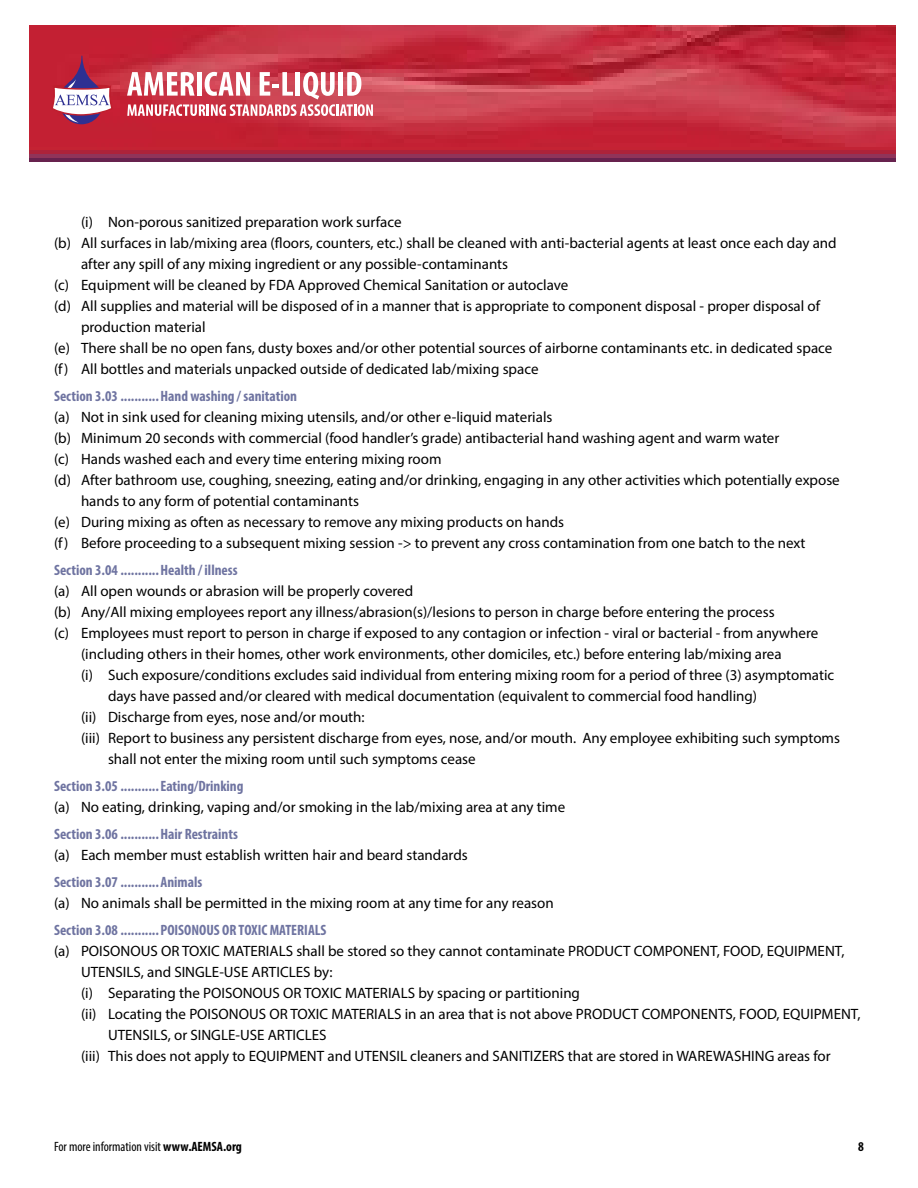
<style>
.page{position:relative;width:918px;height:1188px;background:#fff}
.page>*{position:absolute;margin:0;border:0;box-sizing:border-box;transform-origin:0 0}
.t1{font:15px "Myriad Pro";color:#000}
.t2{font:700 condensed 15px "Myriad Pro";color:#6f74a1}
.t3{font:condensed 13.5px "Myriad Pro";color:#000}
.t4{font:700 condensed 13.5px "Myriad Pro";color:#000}
.s1{font-weight:700}
</style>
<div class="page">
<img style="left:29px;top:25px;width:866px;height:137px">
<svg style="left:51px;top:55px;width:62px;height:69px"></svg>
<svg style="left:127px;top:72px;width:246px;height:44px"></svg>
<p class="t1" style="left:81px;top:213px;width:322px">(i) Non-porous sanitized preparation work surface</p>
<p class="t1" style="left:54px;top:234px;width:784px">(b) All surfaces in lab/mixing area (floors, counters, etc.) shall be cleaned with anti-bacterial agents at least once each day and</p>
<p class="t1" style="left:81px;top:255px;width:429px">after any spill of any mixing ingredient or any possible-contaminants</p>
<p class="t1" style="left:54px;top:276px;width:516px">(c) Equipment will be cleaned by FDA Approved Chemical Sanitation or autoclave</p>
<p class="t1" style="left:54px;top:297px;width:768px">(d) All supplies and material will be disposed of in a manner that is appropriate to component disposal - proper disposal of</p>
<p class="t1" style="left:81px;top:318px;width:126px">production material</p>
<p class="t1" style="left:54px;top:339px;width:780px">(e) There shall be no open fans, dusty boxes and/or other potential sources of airborne contaminants etc. in dedicated space</p>
<p class="t1" style="left:54px;top:360px;width:486px">(f) All bottles and materials unpacked outside of dedicated lab/mixing space</p>
<p class="t2" style="left:54px;top:387px;width:245px">Section 3.03 ...........Hand washing / sanitation</p>
<p class="t1" style="left:54px;top:408px;width:500px">(a) Not in sink used for cleaning mixing utensils, and/or other e-liquid materials</p>
<p class="t1" style="left:54px;top:429px;width:727px">(b) Minimum 20 seconds with commercial (food handler’s grade) antibacterial hand washing agent and warm water</p>
<p class="t1" style="left:54px;top:450px;width:389px">(c) Hands washed each and every time entering mixing room</p>
<p class="t1" style="left:54px;top:471px;width:787px">(d) After bathroom use, coughing, sneezing, eating and/or drinking, engaging in any other activities which potentially expose</p>
<p class="t1" style="left:81px;top:492px;width:280px">hands to any form of potential contaminants</p>
<p class="t1" style="left:54px;top:513px;width:512px">(e) During mixing as often as necessary to remove any mixing products on hands</p>
<p class="t1" style="left:54px;top:534px;width:753px">(f) Before proceeding to a subsequent mixing session -&gt; to prevent any cross contamination from one batch to the next</p>
<p class="t2" style="left:54px;top:561px;width:185px">Section 3.04 ...........Health / illness</p>
<p class="t1" style="left:54px;top:582px;width:361px">(a) All open wounds or abrasion will be properly covered</p>
<p class="t1" style="left:54px;top:603px;width:722px">(b) Any/All mixing employees report any illness/abrasion(s)/lesions to person in charge before entering the process</p>
<p class="t1" style="left:54px;top:624px;width:766px">(c) Employees must report to person in charge if exposed to any contagion or infection - viral or bacterial - from anywhere</p>
<p class="t1" style="left:81px;top:645px;width:702px">(including others in their homes, other work environments, other domiciles, etc.) before entering lab/mixing area</p>
<p class="t1" style="left:81px;top:666px;width:755px">(i) Such exposure/conditions excludes said individual from entering mixing room for a period of three (3) asymptomatic</p>
<p class="t1" style="left:108px;top:687px;width:651px">days have passed and/or cleared with medical documentation (equivalent to commercial food handling)</p>
<p class="t1" style="left:81px;top:708px;width:285px">(ii) Discharge from eyes, nose and/or mouth:</p>
<p class="t1" style="left:81px;top:729px;width:761px">(iii) Report to business any persistent discharge from eyes, nose, and/or mouth. Any employee exhibiting such symptoms</p>
<p class="t1" style="left:108px;top:750px;width:369px">shall not enter the mixing room until such symptoms cease</p>
<p class="t2" style="left:54px;top:777px;width:191px">Section 3.05 ...........Eating/Drinking</p>
<p class="t1" style="left:54px;top:798px;width:513px">(a) No eating, drinking, vaping and/or smoking in the lab/mixing area at any time</p>
<p class="t2" style="left:54px;top:825px;width:185px">Section 3.06 ...........Hair Restraints</p>
<p class="t1" style="left:54px;top:846px;width:415px">(a) Each member must establish written hair and beard standards</p>
<p class="t2" style="left:54px;top:873px;width:150px">Section 3.07 ...........Animals</p>
<p class="t1" style="left:54px;top:894px;width:501px">(a) No animals shall be permitted in the mixing room at any time for any reason</p>
<p class="t2" style="left:54px;top:921px;width:274px">Section 3.08 ...........POISONOUS OR TOXIC MATERIALS</p>
<p class="t1" style="left:54px;top:942px;width:792px">(a) POISONOUS OR TOXIC MATERIALS shall be stored so they cannot contaminate PRODUCT COMPONENT, FOOD, EQUIPMENT,</p>
<p class="t1" style="left:81px;top:963px;width:253px">UTENSILS, and SINGLE-USE ARTICLES by:</p>
<p class="t1" style="left:81px;top:984px;width:501px">(i) Separating the POISONOUS OR TOXIC MATERIALS by spacing or partitioning</p>
<p class="t1" style="left:81px;top:1005px;width:781px">(ii) Locating the POISONOUS OR TOXIC MATERIALS in an area that is not above PRODUCT COMPONENTS, FOOD, EQUIPMENT,</p>
<p class="t1" style="left:108px;top:1026px;width:220px">UTENSILS, or SINGLE-USE ARTICLES</p>
<p class="t1" style="left:81px;top:1047px;width:751px">(iii) This does not apply to EQUIPMENT and UTENSIL cleaners and SANITIZERS that are stored in WAREWASHING areas for</p>
<p class="t3" style="left:54px;top:1139px;width:189px">For more information visit <span class="s1">www.AEMSA.org</span></p>
<p class="t4" style="left:858px;top:1138px;width:7px">8</p>
</div>
